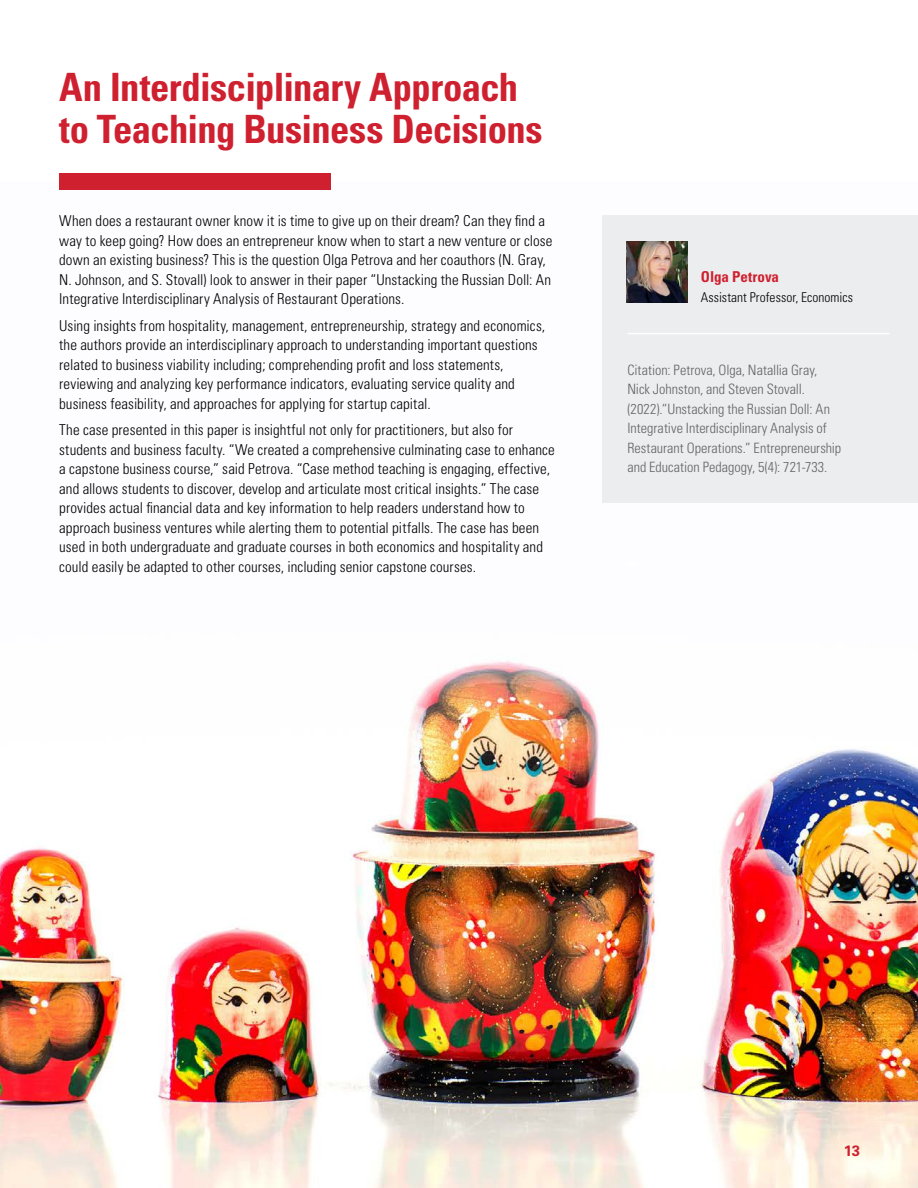
<style>
.page{position:relative;width:918px;height:1188px;background:#fff}
.page>*{position:absolute;margin:0;border:0;box-sizing:border-box;transform-origin:0 0}
.t1{font:700 condensed 39px/42px "Univers LT Std";letter-spacing:-.015em;color:#cf202f}
.t2{font:300 condensed 15px/19.5px "Univers LT Std";letter-spacing:.005em;color:#010203}
.t3{font:700 condensed 15px "Univers LT Std";color:#cf202f}
.t4{font:700 15px "Univers LT Std";color:#cf202f}
.t5{font:300 condensed 14.25px/19.5px "Univers LT Std";color:#626466}
.t6{font:300 condensed 13.5px "Univers LT Std";letter-spacing:.005em;color:#010203}
</style>
<div class="page">
<img style="left:0;top:182px;width:918px;height:1006px">
<div style="left:602px;top:216px;width:316px;height:287px;background:#ecedee"></div>
<hr style="left:627px;top:333px;width:263px;height:1px;background:#fff">
<div style="left:59px;top:173px;width:271px;height:17px;background:#cf202f"></div>
<img style="left:627px;top:241px;width:61px;height:61px">
<h2 class="t1" style="left:59px;top:66px;width:485px">An Interdisciplinary Approach to Teaching Business Decisions</h2>
<p class="t2" style="left:59px;top:211px;width:495px">When does a restaurant owner know it is time to give up on their dream? Can they fnd a way to keep going? How does an entrepreneur know when to start a new venture or close down an existing business? This is the question Olga Petrova and her coauthors (N. Gray, N. Johnson, and S. Stovall) look to answer in their paper “Unstacking the Russian Doll: An Integrative Interdisciplinary Analysis of Restaurant Operations.</p>
<p class="t2" style="left:59px;top:316px;width:487px">Using insights from hospitality, management, entrepreneurship, strategy and economics, the authors provide an interdisciplinary approach to understanding important questions related to business viability including; comprehending proft and loss statements, reviewing and analyzing key performance indicators, evaluating service quality and business feasibility, and approaches for applying for startup capital.</p>
<p class="t2" style="left:59px;top:420px;width:497px">The case presented in this paper is insightful not only for practitioners, but also for students and business faculty. “We created a comprehensive culminating case to enhance a capstone business course,” said Petrova. “Case method teaching is engaging, effective, and allows students to discover, develop and articulate most critical insights.” The case provides actual fnancial data and key information to help readers understand how to approach business ventures while alerting them to potential pitfalls. The case has been used in both undergraduate and graduate courses in both economics and hospitality and could easily be adapted to other courses, including senior capstone courses.</p>
<p class="t3" style="left:701px;top:267px;width:80px">Olga Petrova</p>
<p class="t6" style="left:701px;top:289px;width:154px">Assistant Professor, Economics</p>
<p class="t5" style="left:627px;top:360px;width:215px">Citation: Petrova, Olga, Natallia Gray, Nick Johnston, and Steven Stovall. (2022).“Unstacking the Russian Doll: An Integrative Interdisciplinary Analysis of Restaurant Operations.” Entrepreneurship and Education Pedagogy, 5(4): 721-733.</p>
<p class="t4" style="left:844px;top:1142px;width:18px">13</p>
</div>
